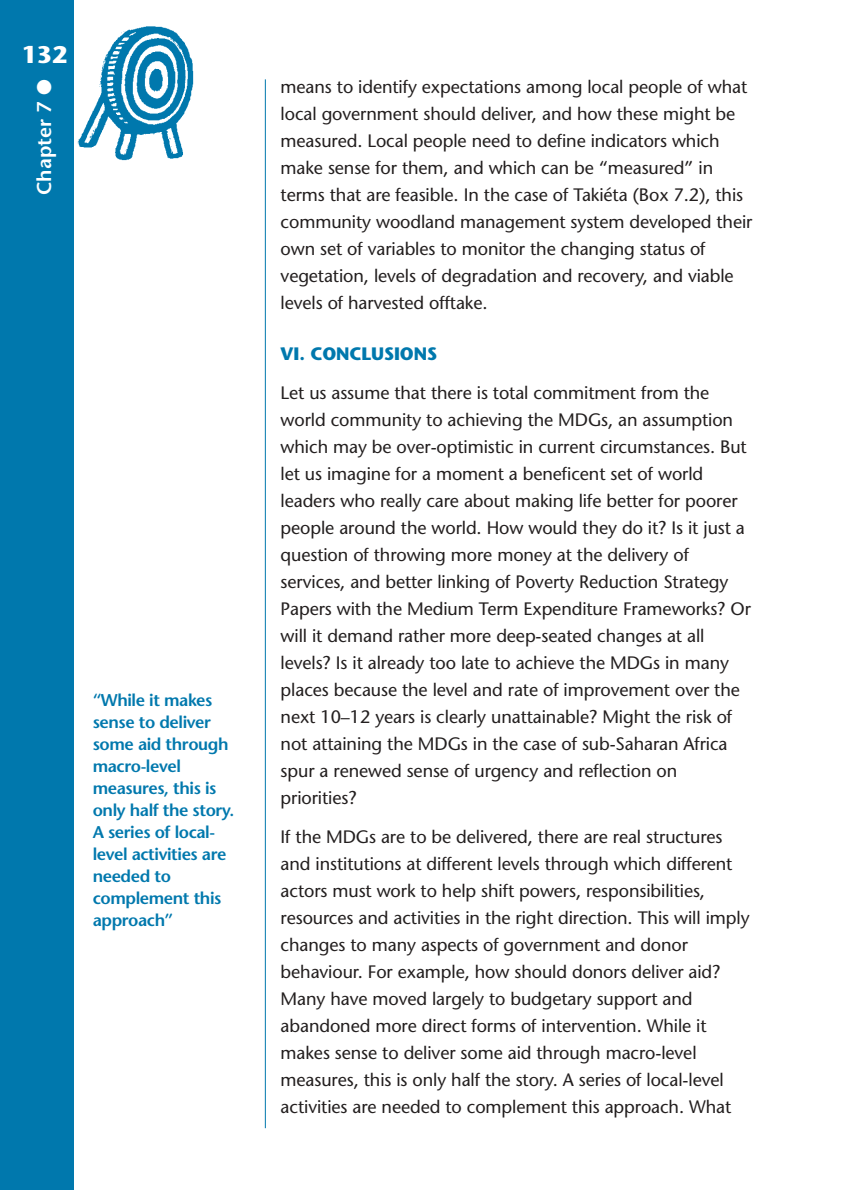
<style>
.page{position:relative;width:842px;height:1190px;background:#fff}
.page>*{position:absolute;margin:0;border:0;box-sizing:border-box;transform-origin:0 0}
.t1{font:700 24px "Stone Sans";color:#fff}
.t2{font:600 20px "Stone Sans";color:#fff}
.t3{font:18px/27px "Stone Sans";letter-spacing:-.005em;color:#231f1f}
.t4{font:700 18px "Stone Sans";letter-spacing:-.005em;color:#0078ad}
.t5{font:600 17px/22px "Stone Sans";letter-spacing:-.025em;color:#0078ad}
</style>
<div class="page">
<div style="left:0;top:0;width:74px;height:1190px;background:#0078ad"></div>
<hr style="left:265px;top:79px;width:1px;height:1049px;background:#0078ad">
<img style="left:77px;top:26px;width:117px;height:135px">
<h1 class="t1" style="left:22px;top:45px;width:47px">132</h1>
<p class="t2" style="left:36px;top:195px;width:117px;rotate:-90deg">Chapter 7 ●</p>
<p class="t3" style="left:281px;top:75px;width:473px">means to identify expectations among local people of what local government should deliver, and how these might be measured. Local people need to define indicators which make sense for them, and which can be “measured” in terms that are feasible. In the case of Takiéta (Box 7.2), this community woodland management system developed their own set of variables to monitor the changing status of vegetation, levels of degradation and recovery, and viable levels of harvested offtake.</p>
<p class="t4" style="left:281px;top:346px;width:158px">VI. CONCLUSIONS</p>
<p class="t3" style="left:281px;top:381px;width:472px">Let us assume that there is total commitment from the world community to achieving the MDGs, an assumption which may be over-optimistic in current circumstances. But let us imagine for a moment a beneficent set of world leaders who really care about making life better for poorer people around the world. How would they do it? Is it just a question of throwing more money at the delivery of services, and better linking of Poverty Reduction Strategy Papers with the Medium Term Expenditure Frameworks? Or will it demand rather more deep-seated changes at all levels? Is it already too late to achieve the MDGs in many places because the level and rate of improvement over the next 10–12 years is clearly unattainable? Might the risk of not attaining the MDGs in the case of sub-Saharan Africa spur a renewed sense of urgency and reflection on priorities?</p>
<p class="t3" style="left:281px;top:825px;width:470px">If the MDGs are to be delivered, there are real structures and institutions at different levels through which different actors must work to help shift powers, responsibilities, resources and activities in the right direction. This will imply changes to many aspects of government and donor behaviour. For example, how should donors deliver aid?<br>Many have moved largely to budgetary support and abandoned more direct forms of intervention. While it makes sense to deliver some aid through macro-level measures, this is only half the story. A series of local-level activities are needed to complement this approach. What</p>
<p class="t5" style="left:93px;top:691px;width:143px">“While it makes sense to deliver some aid through macro-level measures, this is only half the story.<br>A series of local&shy;level activities are needed to complement this approach”</p>
</div>
